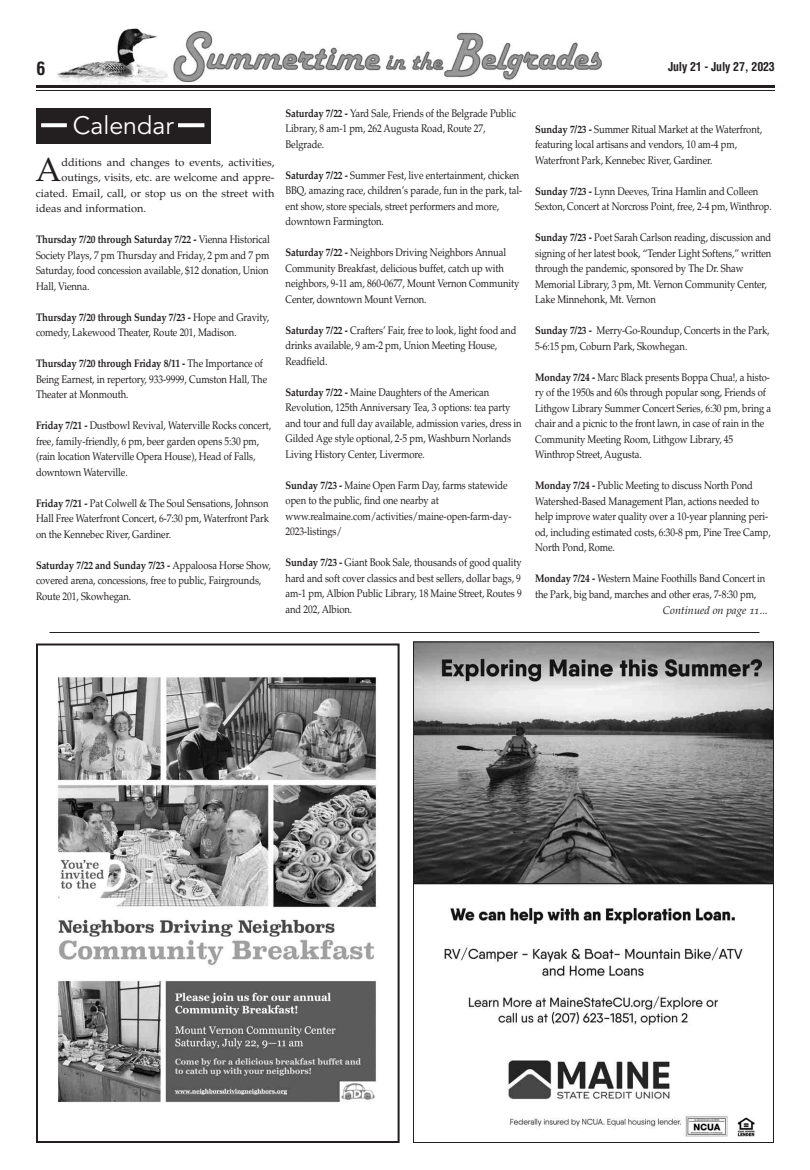
<style>
.page{position:relative;width:810px;height:1170px;background:#fff}
.page>*{position:absolute;margin:0;border:0;box-sizing:border-box;transform-origin:0 0}
.t1{font:33.3px "Palatino";color:#231f20}
.t2{font:25px "Avenir";color:#fff}
.t3{font:700 condensed 18px "Helvetica";color:#231f20}
.t4{font:700 condensed 12px "Helvetica";letter-spacing:-.015em;color:#231f20}
.t5{font:11px/15.5px "Palatino";letter-spacing:-.01em;color:#231f20;scale:.86 1}
.t6{font:11px "Palatino";letter-spacing:-.01em;color:#231f20}
.t7{font:11px "Palatino Italic Os F";color:#231f20}
.s1{font-weight:700}
</style>
<div class="page">
<img style="left:57px;top:29px;width:111px;height:56px">
<hr style="left:50px;top:632px;width:710px;height:1px;background:#231f20">
<hr style="left:36px;top:85px;width:739px;height:3px;background:#231f20">
<hr style="left:36px;top:90px;width:739px;height:1px;background:#231f20">
<img style="left:173px;top:31px;width:429px;height:52px">
<div style="left:37px;top:108px;width:174px;height:36px;background:#231f20"></div>
<svg style="left:41px;top:123px;width:26px;height:4px"></svg>
<svg style="left:178px;top:123px;width:26px;height:4px"></svg>
<img style="left:56px;top:676px;width:321px;height:427px">
<div style="left:36px;top:644px;width:364px;height:499px;border:2px solid #231f20"></div>
<img style="left:415px;top:643px;width:357px;height:494px">
<h3 class="t3" style="left:36px;top:61px;width:10px">6</h3>
<p class="t4" style="left:668px;top:62px;width:108px">July 21 - July 27, 2023</p>
<h2 class="t2" style="left:73px;top:115px;width:102px">Calendar</h2>
<h1 class="t1" style="left:36px;top:157px;width:27px">A</h1>
<p class="t6" style="left:62px;top:158px;width:215px">dditions and changes to events, activities,</p>
<p class="t6" style="left:62px;top:173px;width:215px">outings, visits, etc. are welcome and appre-</p>
<p class="t6" style="left:36px;top:189px;width:240px">ciated. Email, call, or stop us on the street with</p>
<p class="t6" style="left:36px;top:204px;width:112px">ideas and information.</p>
<p class="t5" style="left:36px;top:233px;width:274px;text-align:justify"><span class="s1">Thursday 7/20 through Saturday 7/22 -</span> Vienna Historical Society Plays, 7 pm Thursday and Friday, 2 pm and 7 pm Saturday, food concession available, $12 donation, Union Hall, Vienna.</p>
<p class="t5" style="left:36px;top:311px;width:273px"><span class="s1">Thursday 7/20 through Sunday 7/23 -</span> Hope and Gravity, comedy, Lakewood Theater, Route 201, Madison.</p>
<p class="t5" style="left:36px;top:357px;width:270px"><span class="s1">Thursday 7/20 through Friday 8/11 -</span> The Importance of<br>Being Earnest, in repertory, 933-9999, Cumston Hall, The<br>Theater at Monmouth.</p>
<p class="t5" style="left:36px;top:419px;width:275px"><span class="s1">Friday 7/21 -</span> Dustbowl Revival, Waterville Rocks concert, free, family-friendly, 6 pm, beer garden opens 5:30 pm, (rain location Waterville Opera House), Head of Falls, downtown Waterville.</p>
<p class="t5" style="left:36px;top:497px;width:273px;text-align:justify"><span class="s1">Friday 7/21 -</span> Pat Colwell &amp; The Soul Sensations, Johnson Hall Free Waterfront Concert, 6-7:30 pm, Waterfront Park on the Kennebec River, Gardiner.</p>
<p class="t5" style="left:36px;top:559px;width:275px"><span class="s1">Saturday 7/22 and Sunday 7/23 -</span> Appaloosa Horse Show, covered arena, concessions, free to public, Fairgrounds,<br>Route 201, Skowhegan.</p>
<p class="t5" style="left:286px;top:106px;width:269px"><span class="s1">Saturday 7/22 -</span> Yard Sale, Friends of the Belgrade Public<br>Library, 8 am-1 pm, 262 Augusta Road, Route 27,<br>Belgrade.</p>
<p class="t5" style="left:286px;top:168px;width:277px"><span class="s1">Saturday 7/22 -</span> Summer Fest, live entertainment, chicken BBQ, amazing race, children’s parade, fun in the park, tal&shy;ent show, store specials, street performers and more, downtown Farmington.</p>
<p class="t5" style="left:286px;top:246px;width:273px"><span class="s1">Saturday 7/22 -</span> Neighbors Driving Neighbors Annual Community Breakfast, delicious buffet, catch up with neighbors, 9-11 am, 860-0677, Mount Vernon Community Center, downtown Mount Vernon.</p>
<p class="t5" style="left:286px;top:323px;width:270px"><span class="s1">Saturday 7/22 -</span> Crafters’ Fair, free to look, light food and drinks available, 9 am-2 pm, Union Meeting House,<br>Readfield.</p>
<p class="t5" style="left:286px;top:385px;width:276px"><span class="s1">Saturday 7/22 -</span> Maine Daughters of the American Revolution, 125th Anniversary Tea, 3 options: tea party and tour and full day available, admission varies, dress in Gilded Age style optional, 2-5 pm, Washburn Norlands Living History Center, Livermore.</p>
<p class="t5" style="left:286px;top:478px;width:264px"><span class="s1">Sunday 7/23 -</span> Maine Open Farm Day, farms statewide open to the public, find one nearby at www.realmaine.com/activities/maine-open-farm-day-2023-listings/</p>
<p class="t5" style="left:286px;top:556px;width:276px;text-align:justify"><span class="s1">Sunday 7/23 -</span> Giant Book Sale, thousands of good quality hard and soft cover classics and best sellers, dollar bags, 9 am-1 pm, Albion Public Library, 18 Maine Street, Routes 9 and 202, Albion.</p>
<p class="t5" style="left:535px;top:122px;width:265px"><span class="s1">Sunday 7/23 -</span> Summer Ritual Market at the Waterfront, featuring local artisans and vendors, 10 am-4 pm,<br>Waterfront Park, Kennebec River, Gardiner.</p>
<p class="t5" style="left:535px;top:184px;width:277px"><span class="s1">Sunday 7/23 -</span> Lynn Deeves, Trina Hamlin and Colleen<br>Sexton, Concert at Norcross Point, free, 2-4 pm, Winthrop.</p>
<p class="t5" style="left:535px;top:231px;width:276px"><span class="s1">Sunday 7/23 -</span> Poet Sarah Carlson reading, discussion and signing of her latest book, “Tender Light Softens,” written through the pandemic, sponsored by The Dr. Shaw Memorial Library, 3 pm, Mt. Vernon Community Center, Lake Minnehonk, Mt. Vernon</p>
<p class="t5" style="left:535px;top:324px;width:274px"><span class="s1">Sunday 7/23 -</span> Merry-Go-Roundup, Concerts in the Park,<br>5-6:15 pm, Coburn Park, Skowhegan.</p>
<p class="t5" style="left:535px;top:370px;width:276px"><span class="s1">Monday 7/24 -</span> Marc Black presents Boppa Chua!, a histo&shy;ry of the 1950s and 60s through popular song, Friends of Lithgow Library Summer Concert Series, 6:30 pm, bring a chair and a picnic to the front lawn, in case of rain in the Community Meeting Room, Lithgow Library, 45<br>Winthrop Street, Augusta.</p>
<p class="t5" style="left:535px;top:479px;width:275px"><span class="s1">Monday 7/24 -</span> Public Meeting to discuss North Pond Watershed-Based Management Plan, actions needed to help improve water quality over a 10-year planning peri&shy;od, including estimated costs, 6:30-8 pm, Pine Tree Camp, North Pond, Rome.</p>
<p class="t5" style="left:535px;top:572px;width:269px"><span class="s1">Monday 7/24 -</span> Western Maine Foothills Band Concert in the Park, big band, marches and other eras, 7-8:30 pm,</p>
<p class="t7" style="left:663px;top:606px;width:107px">Continued on page 11...</p>
</div>
